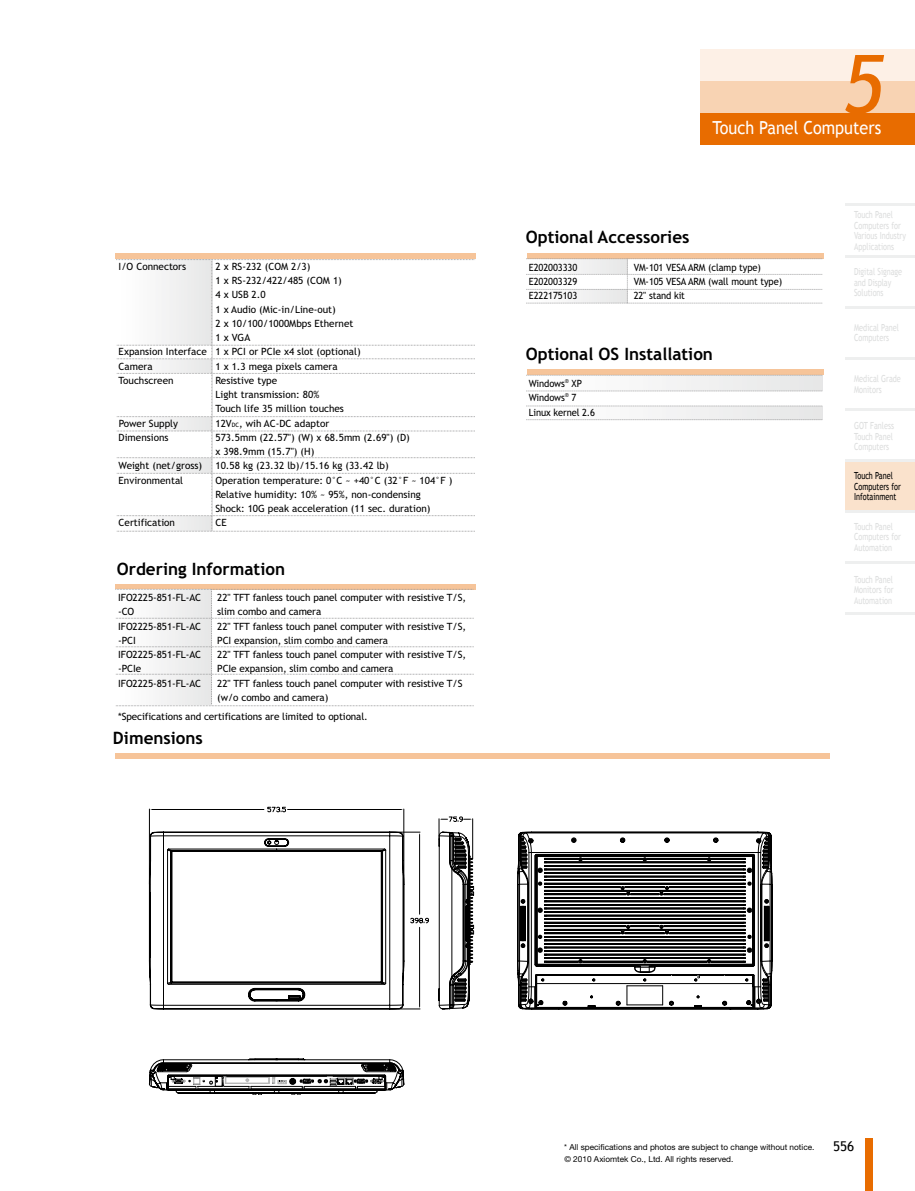
<style>
.page{position:relative;width:915px;height:1191px;background:#fff}
.page>*{position:absolute;margin:0;border:0;box-sizing:border-box;transform-origin:0 0}
.t1{font:italic 81px "Trebuchet MS";color:#e86c00}
.t2{font:18px "Trebuchet MS";color:#fff;scale:.9 1}
.t3{font:700 17.1px "Trebuchet MS";color:#000}
.t4{font:13.5px "Trebuchet MS";color:#000}
.t5{font:10.05px/14.2px "Trebuchet MS";letter-spacing:-.01em;color:#000}
.t6{font:10.05px/14.2px "Trebuchet MS";letter-spacing:-.01em;color:#000;scale:.94 1}
.t7{font:9.75px/10.5px "Trebuchet MS";color:#dcdddd;scale:.75 1}
.t8{font:9.75px/10.5px "Trebuchet MS";color:#000;scale:.75 1}
.t9{font:8.25px "Helvetica Neue LT Std";color:#000}
.t10{font:6px "Trebuchet MS";color:#000;scale:.94 1}
.s1{font-size:6px}
</style>
<div class="page">
<div style="left:864px;top:1138px;width:8px;height:53px;background:#e86c00"></div>
<div style="left:845px;top:460px;width:69px;height:52px;background:#fae2cc"></div>
<hr style="left:845px;top:204px;width:69px;height:2px;background:#eeefef">
<hr style="left:845px;top:357px;width:69px;height:2px;background:#eeefef">
<hr style="left:845px;top:510px;width:69px;height:2px;background:#eeefef">
<hr style="left:845px;top:306px;width:69px;height:2px;background:#eeefef">
<hr style="left:845px;top:459px;width:69px;height:2px;background:#eeefef">
<hr style="left:845px;top:612px;width:69px;height:3px;background:#eeefef">
<hr style="left:845px;top:255px;width:69px;height:2px;background:#eeefef">
<hr style="left:845px;top:408px;width:69px;height:2px;background:#eeefef">
<hr style="left:845px;top:561px;width:69px;height:3px;background:#eeefef">
<div style="left:699px;top:58px;width:215px;height:87px;background:#e86c00"></div>
<div style="left:699px;top:77px;width:215px;height:36px;background:#f8d3b3"></div>
<div style="left:699px;top:49px;width:215px;height:32px;background:#fdf0e6"></div>
<div style="left:115px;top:583px;width:360px;height:6px;background:#f6c499"></div>
<svg style="left:115px;top:589px;width:358px;height:117px"></svg>
<svg style="left:149px;top:807px;width:623px;height:288px"></svg>
<div style="left:115px;top:753px;width:714px;height:6px;background:#f6c499"></div>
<div style="left:115px;top:253px;width:360px;height:6px;background:#f6c499"></div>
<div style="left:526px;top:253px;width:297px;height:5px;background:#f6c499"></div>
<svg style="left:116px;top:259px;width:359px;height:273px"></svg>
<svg style="left:526px;top:258px;width:296px;height:46px"></svg>
<div style="left:526px;top:375px;width:296px;height:44px;background:#f3f3f3"></div>
<div style="left:526px;top:369px;width:297px;height:6px;background:#f6c499"></div>
<svg style="left:526px;top:375px;width:296px;height:1px"></svg>
<div style="left:526px;top:391px;width:299px;height:14px;background:#fff"></div>
<svg style="left:526px;top:406px;width:296px;height:1px"></svg>
<svg style="left:526px;top:391px;width:296px;height:1px"></svg>
<svg style="left:526px;top:419px;width:296px;height:1px"></svg>
<p class="t5" style="left:119px;top:260px;width:69px">I/O Connectors</p>
<p class="t5" style="left:215px;top:260px;width:96px">2 x RS-232 (COM 2/3)</p>
<p class="t5" style="left:215px;top:274px;width:128px">1 x RS-232/422/485 (COM 1)</p>
<p class="t5" style="left:215px;top:288px;width:52px">4 x USB 2.0</p>
<p class="t5" style="left:215px;top:303px;width:122px">1 x Audio (Mic-in/Line-out)</p>
<p class="t5" style="left:215px;top:317px;width:139px">2 x 10/100/1000Mbps Ethernet</p>
<p class="t5" style="left:215px;top:331px;width:36px">1 x VGA</p>
<p class="t5" style="left:119px;top:345px;width:243px">Expansion Interface 1 x PCI or PCIe x4 slot (optional)</p>
<p class="t5" style="left:119px;top:360px;width:36px">Camera</p>
<p class="t5" style="left:215px;top:360px;width:124px">1 x 1.3 mega pixels camera</p>
<p class="t5" style="left:119px;top:374px;width:56px">Touchscreen</p>
<p class="t5" style="left:215px;top:374px;width:130px">Resistive type<br>Light transmission: 80%<br>Touch life 35 million touches</p>
<p class="t5" style="left:119px;top:417px;width:61px">Power Supply</p>
<p class="t5" style="left:215px;top:417px;width:115px">12V<span class="s1">DC</span>, wih AC-DC adaptor</p>
<p class="t5" style="left:119px;top:431px;width:51px">Dimensions</p>
<p class="t5" style="left:215px;top:431px;width:196px">573.5mm (22.57") (W) x 68.5mm (2.69") (D) x 398.9mm (15.7") (H)</p>
<p class="t5" style="left:119px;top:459px;width:85px">Weight (net/gross)</p>
<p class="t5" style="left:215px;top:459px;width:175px">10.58 kg (23.32 lb)/15.16 kg (33.42 lb)</p>
<p class="t5" style="left:119px;top:474px;width:66px">Environmental</p>
<p class="t5" style="left:215px;top:474px;width:238px">Operation temperature: 0°C ~ +40°C (32°F ~ 104°F )<br>Relative humidity: 10% ~ 95%, non-condensing<br>Shock: 10G peak acceleration (11 sec. duration)</p>
<p class="t5" style="left:119px;top:516px;width:58px">Certification</p>
<p class="t5" style="left:215px;top:516px;width:13px">CE</p>
<h3 class="t3" style="left:117px;top:557px;width:170px">Ordering Information</h3>
<p class="t5" style="left:118px;top:591px;width:84px">IFO2225-851-FL-AC</p>
<p class="t5" style="left:217px;top:591px;width:250px">22" TFT fanless touch panel computer with resistive T/S,</p>
<p class="t5" style="left:118px;top:605px;width:18px">-CO</p>
<p class="t5" style="left:217px;top:605px;width:105px">slim combo and camera</p>
<p class="t5" style="left:118px;top:620px;width:84px">IFO2225-851-FL-AC</p>
<p class="t5" style="left:217px;top:620px;width:250px">22" TFT fanless touch panel computer with resistive T/S,</p>
<p class="t5" style="left:118px;top:634px;width:19px">-PCI</p>
<p class="t5" style="left:217px;top:634px;width:172px">PCI expansion, slim combo and camera</p>
<p class="t5" style="left:118px;top:648px;width:84px">IFO2225-851-FL-AC</p>
<p class="t5" style="left:217px;top:648px;width:250px">22" TFT fanless touch panel computer with resistive T/S,</p>
<p class="t5" style="left:118px;top:662px;width:25px">-PCIe</p>
<p class="t5" style="left:217px;top:662px;width:178px">PCIe expansion, slim combo and camera</p>
<p class="t5" style="left:118px;top:677px;width:84px">IFO2225-851-FL-AC</p>
<p class="t5" style="left:217px;top:677px;width:246px">22" TFT fanless touch panel computer with resistive T/S (w/o combo and camera)</p>
<h3 class="t3" style="left:113px;top:727px;width:91px">Dimensions</h3>
<p class="t5" style="left:118px;top:710px;width:251px">*Specifications and certifications are limited to optional.</p>
<h1 class="t1" style="left:841px;top:37px;width:44px">5</h1>
<h2 class="t2" style="left:712px;top:117px;width:189px">Touch Panel Computers</h2>
<h3 class="t3" style="left:525px;top:226px;width:165px">Optional Accessories</h3>
<p class="t6" style="left:528px;top:261px;width:53px">E202003330</p>
<p class="t6" style="left:633px;top:261px;width:137px">VM-101 VESA ARM (clamp type)</p>
<p class="t6" style="left:528px;top:275px;width:53px">E202003329</p>
<p class="t6" style="left:633px;top:275px;width:159px">VM-105 VESA ARM (wall mount type)</p>
<p class="t6" style="left:528px;top:289px;width:53px">E222175103</p>
<p class="t6" style="left:633px;top:289px;width:56px">22" stand kit</p>
<h3 class="t3" style="left:525px;top:343px;width:189px">Optional OS Installation</h3>
<p class="t6" style="left:528px;top:377px;width:40px">Windows</p>
<p class="t10" style="left:564px;top:378px;width:6px">®</p>
<p class="t6" style="left:571px;top:377px;width:13px">XP</p>
<p class="t6" style="left:528px;top:391px;width:40px">Windows</p>
<p class="t10" style="left:564px;top:392px;width:6px">®</p>
<p class="t6" style="left:528px;top:391px;width:72px;text-indent:43px">7<br>Linux kernel 2.6</p>
<p class="t7" style="left:853px;top:210px;width:71px">Touch Panel<br>Computers for<br>Various Industry<br>Applications</p>
<p class="t7" style="left:853px;top:266px;width:66px">Digital Signage and Display<br>Solutions</p>
<p class="t7" style="left:853px;top:322px;width:61px">Medical Panel<br>Computers</p>
<p class="t7" style="left:853px;top:374px;width:64px">Medical Grade<br>Monitors</p>
<p class="t7" style="left:853px;top:420px;width:55px;text-align:justify">GOT Fanless Touch Panel Computers</p>
<p class="t8" style="left:853px;top:471px;width:64px">Touch Panel<br>Computers for<br>Infotainment</p>
<p class="t7" style="left:853px;top:521px;width:64px">Touch Panel<br>Computers for<br>Automation</p>
<p class="t7" style="left:853px;top:574px;width:54px;text-align:justify">Touch Panel Monitors for Automation</p>
<p class="t9" style="left:564px;top:1141px;width:252px">* All specifications and photos are subject to change without notice.</p>
<p class="t9" style="left:564px;top:1153px;width:170px">© 2010 Axiomtek Co., Ltd. All rights reserved.</p>
<h3 class="t4" style="left:832px;top:1138px;width:23px">556</h3>
</div>
